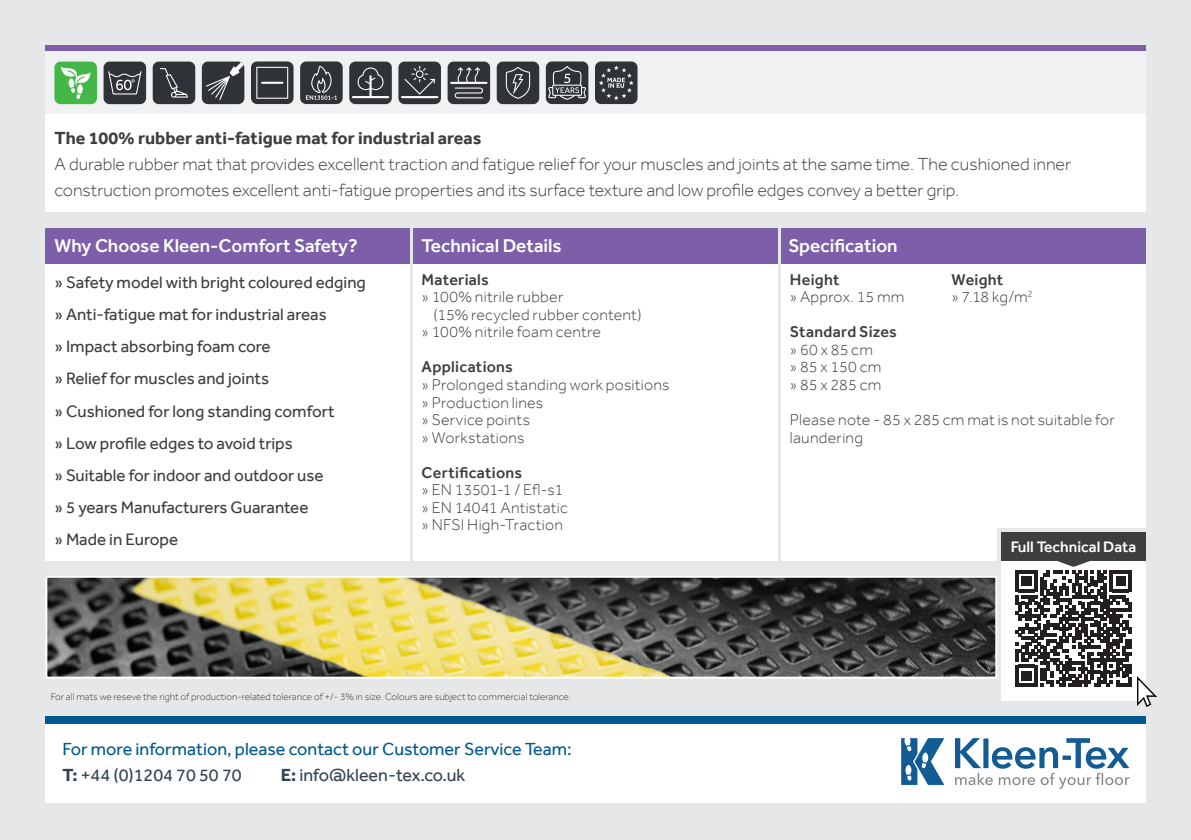
<style>
.page{position:relative;width:1191px;height:840px;background:#fff}
.page>*{position:absolute;margin:0;border:0;box-sizing:border-box;transform-origin:0 0}
.Picture_text{font:500 19px "Effra";color:#fff}
.Picture_text-2{font:300 18px/26px "Effra";color:#3e3e3f}
.t1{font:18px/26px "Effra";color:#005990}
.Picture_text-3{font:700 18px "Effra";color:#3e3e3f}
.t2{font:18px "Effra";color:#33444d}
.Picture_text-4{font:17px "Effra";color:#3e3e3f}
.Picture_text-5{font:300 16px/17.6px "Effra";letter-spacing:.015em;color:#3e3e3f}
.Picture_text-6{font:500 16px "Effra";letter-spacing:.015em;color:#3e3e3f}
.Picture_text-7{font:300 16px "Effra";letter-spacing:-.005em;color:#3e3e3f}
.Picture_text-8{font:500 15.6px "Effra";color:#fff}
.t3{font:300 10px "Effra";color:#3e3e3f}
.s1{font-weight:700;color:#33444d}
.s2{color:#33444d}
.s3{font-weight:700}
</style>
<div class="page">
<div style="left:0;top:0;width:1191px;height:839px;background:#e6e7e9"></div>
<div style="left:45px;top:723px;width:1101px;height:79px;background:#fff"></div>
<div style="left:45px;top:716px;width:1101px;height:7px;background:#005990"></div>
<svg style="left:955px;top:738px;width:174px;height:50px"></svg>
<svg style="left:901px;top:738px;width:43px;height:46px"></svg>
<svg style="left:413px;top:263px;width:364px;height:297px"></svg>
<svg style="left:781px;top:263px;width:364px;height:297px"></svg>
<svg style="left:45px;top:263px;width:364px;height:297px"></svg>
<div style="left:45px;top:228px;width:1100px;height:35px;background:#7d5ea8"></div>
<svg style="left:45px;top:45px;width:1100px;height:7px;background:#8d73b2"></svg>
<svg style="left:45px;top:114px;width:1100px;height:97px"></svg>
<div style="left:45px;top:52px;width:1100px;height:62px;background:#f0f1f2"></div>
<svg style="left:997px;top:528px;width:152px;height:177px"></svg>
<img style="left:48px;top:578px;width:946px;height:97px">
<div style="left:45px;top:575px;width:952px;height:103px;border:2px solid #fff"></div>
<div style="left:104px;top:62px;width:42px;height:42px;background:#2f3337;border-radius:6px"></div>
<svg style="left:108px;top:71px;width:33px;height:23px"></svg>
<div style="left:54px;top:62px;width:43px;height:42px;background:#45b749;border-radius:6px"></div>
<svg style="left:61px;top:67px;width:30px;height:32px"></svg>
<div style="left:153px;top:62px;width:42px;height:42px;background:#2f3337;border-radius:6px"></div>
<svg style="left:160px;top:68px;width:28px;height:29px"></svg>
<div style="left:202px;top:62px;width:42px;height:42px;background:#2f3337;border-radius:6px"></div>
<svg style="left:206px;top:62px;width:38px;height:38px"></svg>
<div style="left:300px;top:62px;width:43px;height:42px;background:#2f3337;border-radius:6px"></div>
<svg style="left:306px;top:65px;width:31px;height:35px"></svg>
<div style="left:251px;top:62px;width:42px;height:42px;background:#2f3337;border-radius:6px"></div>
<svg style="left:256px;top:67px;width:32px;height:32px"></svg>
<div style="left:447px;top:62px;width:43px;height:42px;background:#2f3337;border-radius:6px"></div>
<svg style="left:450px;top:67px;width:37px;height:31px"></svg>
<div style="left:398px;top:62px;width:43px;height:42px;background:#2f3337;border-radius:6px"></div>
<hr style="left:401px;top:96px;width:37px;height:2px;background:#fff">
<svg style="left:404px;top:66px;width:31px;height:28px"></svg>
<div style="left:349px;top:62px;width:43px;height:42px;background:#2f3337;border-radius:6px"></div>
<svg style="left:352px;top:67px;width:37px;height:31px"></svg>
<div style="left:497px;top:62px;width:42px;height:42px;background:#2f3337;border-radius:6px"></div>
<svg style="left:506px;top:67px;width:24px;height:32px"></svg>
<div style="left:546px;top:62px;width:42px;height:42px;background:#2f3337;border-radius:6px"></div>
<svg style="left:548px;top:66px;width:38px;height:34px"></svg>
<div style="left:595px;top:62px;width:42px;height:42px;background:#2f3337;border-radius:6px"></div>
<svg style="left:599px;top:65px;width:35px;height:35px"></svg>
<img style="left:1137px;top:676px;width:19px;height:29px">
<p class="Picture_text-3" style="left:54px;top:127px;width:428px">The 100% rubber anti-fatigue mat for industrial areas</p>
<p class="Picture_text-2" style="left:54px;top:150px;width:1018px">A durable rubber mat that provides excellent traction and fatigue relief for your muscles and joints at the same time. The cushioned inner construction promotes excellent anti-fatigue properties and its surface texture and low profile edges convey a better grip.</p>
<p class="Picture_text" style="left:54px;top:234px;width:305px">Why Choose Kleen-Comfort Safety?</p>
<p class="Picture_text-4" style="left:54px;top:272px;width:313px">» Safety model with bright coloured edging</p>
<p class="Picture_text-4" style="left:54px;top:304px;width:274px">» Anti-fatigue mat for industrial areas</p>
<p class="Picture_text-4" style="left:54px;top:336px;width:218px">» Impact absorbing foam core</p>
<p class="Picture_text-4" style="left:54px;top:368px;width:216px">» Relief for muscles and joints</p>
<p class="Picture_text-4" style="left:54px;top:400px;width:282px">» Cushioned for long standing comfort</p>
<p class="Picture_text-4" style="left:54px;top:432px;width:240px">» Low profile edges to avoid trips</p>
<p class="Picture_text-4" style="left:54px;top:464px;width:271px">» Suitable for indoor and outdoor use</p>
<p class="Picture_text-4" style="left:54px;top:496px;width:255px">» 5 years Manufacturers Guarantee</p>
<p class="Picture_text-4" style="left:54px;top:528px;width:125px">» Made in Europe</p>
<p class="Picture_text" style="left:421px;top:234px;width:142px">Technical Details</p>
<p class="Picture_text" style="left:788px;top:234px;width:111px">Specification</p>
<p class="Picture_text-6" style="left:790px;top:270px;width:51px">Height</p>
<p class="Picture_text-6" style="left:951px;top:270px;width:53px">Weight</p>
<p class="Picture_text-5" style="left:790px;top:288px;width:116px">» Approx. 15 mm</p>
<p class="Picture_text-5" style="left:951px;top:288px;width:83px">» 7.18 kg/m<sup>2</sup></p>
<p class="Picture_text-6" style="left:790px;top:322px;width:108px">Standard Sizes</p>
<p class="Picture_text-5" style="left:790px;top:340px;width:84px">» 60 x 85 cm</p>
<p class="Picture_text-5" style="left:790px;top:358px;width:93px">» 85 x 150 cm</p>
<p class="Picture_text-5" style="left:790px;top:375px;width:93px">» 85 x 285 cm</p>
<p class="Picture_text-5" style="left:790px;top:410px;width:326px">Please note - 85 x 285 cm mat is not suitable for laundering</p>
<p class="Picture_text-6" style="left:421px;top:270px;width:69px">Materials</p>
<p class="Picture_text-5" style="left:421px;top:288px;width:143px">» 100% nitrile rubber</p>
<p class="Picture_text-5" style="left:421px;top:305px;width:221px;text-indent:12px">(15% recycled rubber content) » 100% nitrile foam centre</p>
<p class="Picture_text-6" style="left:421px;top:357px;width:93px">Applications</p>
<p class="Picture_text-5" style="left:421px;top:375px;width:249px">» Prolonged standing work positions</p>
<p class="Picture_text-5" style="left:421px;top:393px;width:123px">» Production lines</p>
<p class="Picture_text-5" style="left:421px;top:410px;width:110px">» Service points</p>
<p class="Picture_text-5" style="left:421px;top:428px;width:105px">» Workstations</p>
<p class="Picture_text-6" style="left:421px;top:462px;width:102px">Certifications</p>
<p class="Picture_text-7" style="left:421px;top:480px;width:143px">» EN 13501-1 / Efl-s1</p>
<p class="Picture_text-5" style="left:421px;top:498px;width:148px">» EN 14041 Antistatic</p>
<p class="Picture_text-5" style="left:421px;top:515px;width:143px">» NFSI High-Traction</p>
<p class="Picture_text-8" style="left:1010px;top:537px;width:127px">Full Technical Data</p>
<p class="t3" style="left:51px;top:690px;width:522px">For all mats we reseve the right of production-related tolerance of +/- 3% in size. Colours are subject to commercial tolerance.</p>
<p class="t1" style="left:63px;top:735px;width:510px">For more information, please contact our Customer Service Team:<br><span class="s1">T:</span> <span class="s2">+44 (0)1204 70 50 70</span></p>
<p class="t2" style="left:281px;top:763px;width:186px"><span class="s3">E:</span> info@kleen-tex.co.uk</p>
</div>
